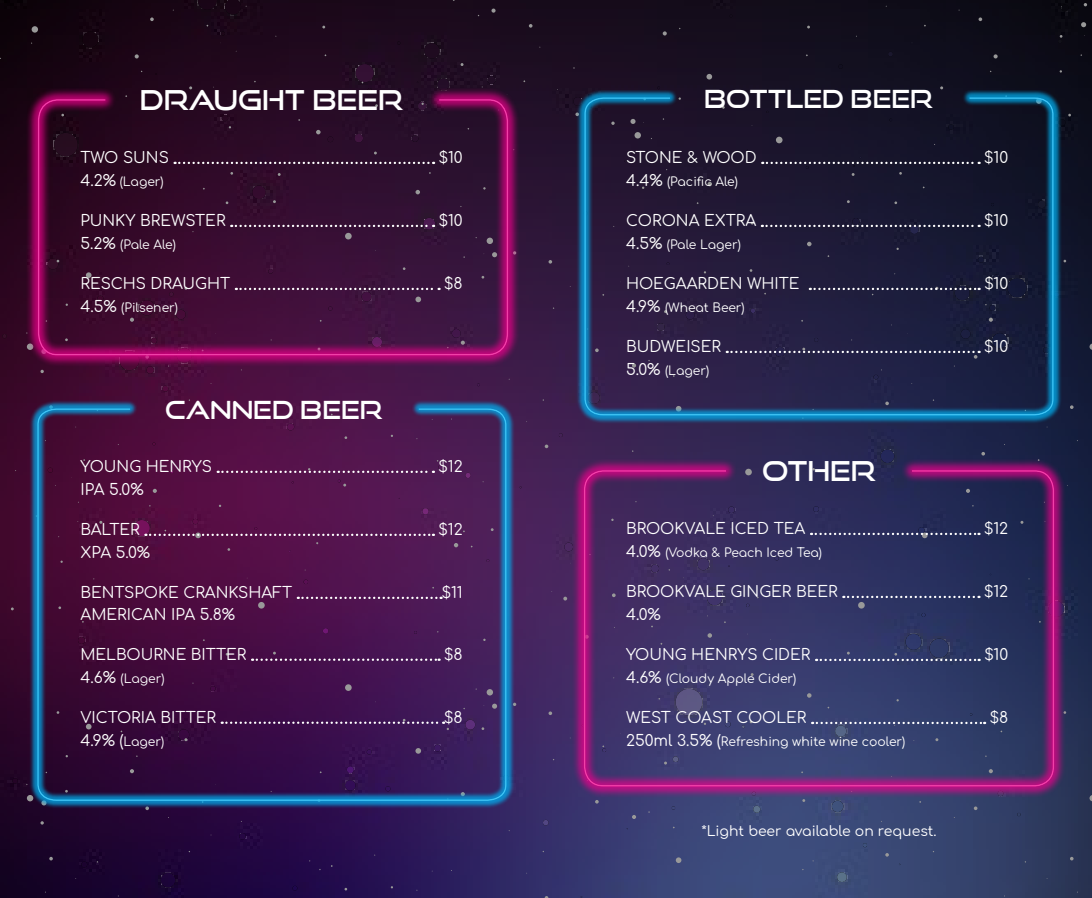
<style>
.page{position:relative;width:1092px;height:898px;background:#fff}
.page>*{position:absolute;margin:0;border:0;box-sizing:border-box;transform-origin:0 0}
.t1{font:27.12px "Good Times Rg";color:#fff}
.t2{font:24.68px "Good Times Rg";color:#fff}
.t3{font:15.4px "Comfortaa";color:#fff}
.t4{font:15.4px "Comfortaa";letter-spacing:-.02em;color:#fff}
.t5{font:14px "Comfortaa";color:#fff}
.t6{font:12.42px "Comfortaa";color:#fff}
.t7{font:12.42px "Comfortaa";letter-spacing:-.02em;color:#fff}
.s1{font-size:15.4px}
</style>
<div class="page">
<img style="left:0;top:0;width:1091px;height:898px">
<svg style="left:838px;top:64px;width:4px;height:5px"></svg>
<svg style="left:1061px;top:5px;width:7px;height:6px"></svg>
<img style="left:424px;top:43px;width:15px;height:16px;border-radius:8px">
<svg style="left:397px;top:41px;width:3px;height:4px"></svg>
<img style="left:82px;top:31px;width:16px;height:17px;border-radius:8px">
<img style="left:225px;top:0;width:16px;height:15px;border-radius:8px">
<svg style="left:221px;top:31px;width:4px;height:4px"></svg>
<svg style="left:437px;top:78px;width:12px;height:8px"></svg>
<img style="left:198px;top:0;width:19px;height:10px">
<img style="left:120px;top:351px;width:19px;height:19px;border-radius:10px">
<svg style="left:162px;top:386px;width:6px;height:6px"></svg>
<svg style="left:146px;top:367px;width:8px;height:7px"></svg>
<svg style="left:292px;top:886px;width:5px;height:5px"></svg>
<svg style="left:831px;top:801px;width:12px;height:11px"></svg>
<svg style="left:862px;top:843px;width:5px;height:4px"></svg>
<svg style="left:671px;top:806px;width:4px;height:4px"></svg>
<img style="left:880px;top:449px;width:14px;height:14px;border-radius:7px">
<svg style="left:559px;top:433px;width:3px;height:4px"></svg>
<img style="left:161px;top:873px;width:14px;height:14px;border-radius:7px">
<svg style="left:81px;top:861px;width:6px;height:6px"></svg>
<svg style="left:239px;top:833px;width:7px;height:6px"></svg>
<svg style="left:12px;top:778px;width:6px;height:6px"></svg>
<svg style="left:564px;top:543px;width:4px;height:8px"></svg>
<svg style="left:888px;top:52px;width:4px;height:5px"></svg>
<img style="left:355px;top:64px;width:19px;height:18px;border-radius:9px">
<svg style="left:543px;top:820px;width:5px;height:5px"></svg>
<svg style="left:753px;top:806px;width:7px;height:7px"></svg>
<svg style="left:837px;top:872px;width:9px;height:10px"></svg>
<svg style="left:2px;top:334px;width:5px;height:4px"></svg>
<svg style="left:135px;top:54px;width:4px;height:4px"></svg>
<div style="left:32px;top:26px;width:6px;height:7px;background:#999;border-radius:50%"></div>
<svg style="left:150px;top:17px;width:4px;height:4px"></svg>
<svg style="left:481px;top:76px;width:14px;height:10px"></svg>
<svg style="left:491px;top:9px;width:4px;height:4px"></svg>
<svg style="left:361px;top:81px;width:11px;height:5px"></svg>
<svg style="left:706px;top:74px;width:6px;height:6px"></svg>
<svg style="left:662px;top:31px;width:4px;height:5px"></svg>
<svg style="left:529px;top:24px;width:3px;height:4px"></svg>
<svg style="left:993px;top:54px;width:4px;height:4px"></svg>
<svg style="left:1057px;top:35px;width:5px;height:8px"></svg>
<svg style="left:1067px;top:114px;width:3px;height:12px"></svg>
<svg style="left:978px;top:17px;width:4px;height:4px"></svg>
<svg style="left:1080px;top:22px;width:6px;height:5px"></svg>
<svg style="left:1089px;top:343px;width:2px;height:7px"></svg>
<svg style="left:1069px;top:405px;width:4px;height:4px"></svg>
<svg style="left:548px;top:260px;width:4px;height:4px"></svg>
<svg style="left:563px;top:597px;width:4px;height:3px"></svg>
<svg style="left:544px;top:445px;width:4px;height:3px"></svg>
<svg style="left:40px;top:370px;width:4px;height:3px"></svg>
<svg style="left:885px;top:853px;width:3px;height:4px"></svg>
<svg style="left:1089px;top:795px;width:2px;height:6px"></svg>
<svg style="left:973px;top:806px;width:4px;height:4px"></svg>
<svg style="left:1069px;top:857px;width:4px;height:3px"></svg>
<svg style="left:632px;top:815px;width:4px;height:4px"></svg>
<svg style="left:548px;top:711px;width:4px;height:4px"></svg>
<svg style="left:675px;top:857px;width:6px;height:6px"></svg>
<svg style="left:40px;top:821px;width:4px;height:3px"></svg>
<svg style="left:49px;top:857px;width:4px;height:3px"></svg>
<div style="left:26px;top:87px;width:494px;height:280px;background:#ec008c;opacity:.75"></div>
<div style="left:23px;top:86px;width:500px;height:271px;background:#ec008c;opacity:.75"></div>
<div style="left:22px;top:395px;width:498px;height:406px;background:#00aeef;opacity:.75"></div>
<div style="left:572px;top:458px;width:493px;height:340px;background:#ec008c;opacity:.75"></div>
<div style="left:568px;top:457px;width:501px;height:330px;background:#ec008c;opacity:.75"></div>
<div style="left:569px;top:84px;width:498px;height:333px;background:#00aeef;opacity:.75"></div>
<svg style="left:174px;top:162px;width:257px;height:2px"></svg>
<svg style="left:231px;top:225px;width:192px;height:2px"></svg>
<svg style="left:423px;top:218px;width:12px;height:12px"></svg>
<svg style="left:236px;top:288px;width:200px;height:23px;background:#461a44"></svg>
<svg style="left:218px;top:468px;width:212px;height:5px"></svg>
<svg style="left:433px;top:460px;width:10px;height:13px"></svg>
<svg style="left:145px;top:519px;width:285px;height:19px;background:#5e1d53"></svg>
<svg style="left:298px;top:597px;width:140px;height:2px"></svg>
<svg style="left:252px;top:652px;width:184px;height:9px;background:#57285f"></svg>
<svg style="left:222px;top:721px;width:219px;height:3px"></svg>
<svg style="left:443px;top:721px;width:6px;height:9px"></svg>
<svg style="left:811px;top:527px;width:165px;height:11px;background:#3a3e68"></svg>
<svg style="left:843px;top:596px;width:136px;height:2px"></svg>
<svg style="left:816px;top:652px;width:163px;height:9px"></svg>
<svg style="left:812px;top:722px;width:169px;height:25px;background:#3c4875"></svg>
<svg style="left:762px;top:157px;width:214px;height:19px;background:#222036"></svg>
<svg style="left:761px;top:218px;width:215px;height:16px;background:#27253f"></svg>
<svg style="left:809px;top:287px;width:167px;height:8px"></svg>
<svg style="left:726px;top:338px;width:250px;height:19px;background:#2c2a4c"></svg>
<svg style="left:973px;top:351px;width:6px;height:8px"></svg>
<h1 class="t1" style="left:140px;top:84px;width:265px">DRAUGHT BEER</h1>
<p class="t3" style="left:80px;top:144px;width:90px">TWO SUNS</p>
<p class="t3" style="left:439px;top:144px;width:25px">$10</p>
<p class="t6" style="left:80px;top:170px;width:85px"><span class="s1">4.2%</span> (Lager)</p>
<p class="t3" style="left:80px;top:207px;width:146px">PUNKY BREWSTER</p>
<p class="t3" style="left:439px;top:207px;width:25px">$10</p>
<p class="t6" style="left:80px;top:233px;width:97px"><span class="s1">5.2%</span> (Pale Ale)</p>
<p class="t3" style="left:80px;top:270px;width:151px">RESCHS DRAUGHT</p>
<p class="t3" style="left:444px;top:270px;width:20px">$8</p>
<p class="t6" style="left:80px;top:296px;width:99px"><span class="s1">4.5%</span> (Pilsener)</p>
<h2 class="t2" style="left:165px;top:395px;width:219px">CANNED BEER</h2>
<p class="t3" style="left:80px;top:453px;width:133px">YOUNG HENRYS</p>
<p class="t3" style="left:438px;top:453px;width:26px">$12</p>
<p class="t3" style="left:80px;top:475px;width:65px">IPA 5.0%</p>
<p class="t3" style="left:80px;top:516px;width:61px">BALTER</p>
<p class="t3" style="left:438px;top:516px;width:26px">$12</p>
<p class="t3" style="left:80px;top:538px;width:71px">XPA 5.0%</p>
<p class="t3" style="left:80px;top:579px;width:213px">BENTSPOKE CRANKSHAFT</p>
<p class="t3" style="left:442px;top:579px;width:22px">$11</p>
<p class="t3" style="left:80px;top:600px;width:156px">AMERICAN IPA 5.8%</p>
<p class="t3" style="left:80px;top:641px;width:167px">MELBOURNE BITTER</p>
<p class="t3" style="left:444px;top:641px;width:20px">$8</p>
<p class="t6" style="left:80px;top:667px;width:86px"><span class="s1">4.6%</span> (Lager)</p>
<p class="t3" style="left:80px;top:704px;width:137px">VICTORIA BITTER</p>
<p class="t3" style="left:444px;top:704px;width:20px">$8</p>
<p class="t6" style="left:80px;top:730px;width:85px"><span class="s1">4.9% (</span>Lager)</p>
<h2 class="t2" style="left:704px;top:84px;width:230px">BOTTLED BEER</h2>
<p class="t4" style="left:626px;top:144px;width:132px">STONE &amp; WOOD</p>
<p class="t3" style="left:984px;top:144px;width:25px">$10</p>
<p class="t6" style="left:626px;top:170px;width:113px"><span class="s1">4.4%</span> (Pacific Ale)</p>
<p class="t3" style="left:626px;top:207px;width:132px">CORONA EXTRA</p>
<p class="t3" style="left:984px;top:207px;width:25px">$10</p>
<p class="t6" style="left:626px;top:233px;width:116px"><span class="s1">4.5%</span> (Pale Lager)</p>
<p class="t3" style="left:626px;top:270px;width:175px">HOEGAARDEN WHITE</p>
<p class="t3" style="left:984px;top:270px;width:25px">$10</p>
<p class="t6" style="left:626px;top:296px;width:120px"><span class="s1">4.9%</span> (Wheat Beer)</p>
<p class="t3" style="left:626px;top:333px;width:96px">BUDWEISER</p>
<p class="t3" style="left:984px;top:333px;width:25px">$10</p>
<p class="t6" style="left:626px;top:359px;width:85px"><span class="s1">5.0%</span> (Lager)</p>
<h1 class="t1" style="left:762px;top:455px;width:115px">OTHER</h1>
<p class="t3" style="left:626px;top:515px;width:181px">BROOKVALE ICED TEA</p>
<p class="t3" style="left:984px;top:515px;width:26px">$12</p>
<p class="t7" style="left:626px;top:541px;width:197px"><span class="s1">4.0%</span> (Vodka &amp; Peach Iced Tea)</p>
<p class="t3" style="left:626px;top:578px;width:213px">BROOKVALE GINGER BEER</p>
<p class="t3" style="left:984px;top:578px;width:26px">$12</p>
<p class="t3" style="left:626px;top:601px;width:36px">4.0%</p>
<p class="t3" style="left:626px;top:641px;width:186px">YOUNG HENRYS CIDER</p>
<p class="t3" style="left:984px;top:641px;width:25px">$10</p>
<p class="t6" style="left:626px;top:667px;width:172px"><span class="s1">4.6%</span> (Cloudy Apple Cider)</p>
<p class="t3" style="left:626px;top:704px;width:182px">WEST COAST COOLER</p>
<p class="t3" style="left:989px;top:704px;width:20px">$8</p>
<p class="t6" style="left:626px;top:730px;width:281px"><span class="s1">250ml 3.5% (</span>Refreshing white wine cooler)</p>
<p class="t5" style="left:701px;top:818px;width:237px">*Light beer available on request.</p>
</div>
